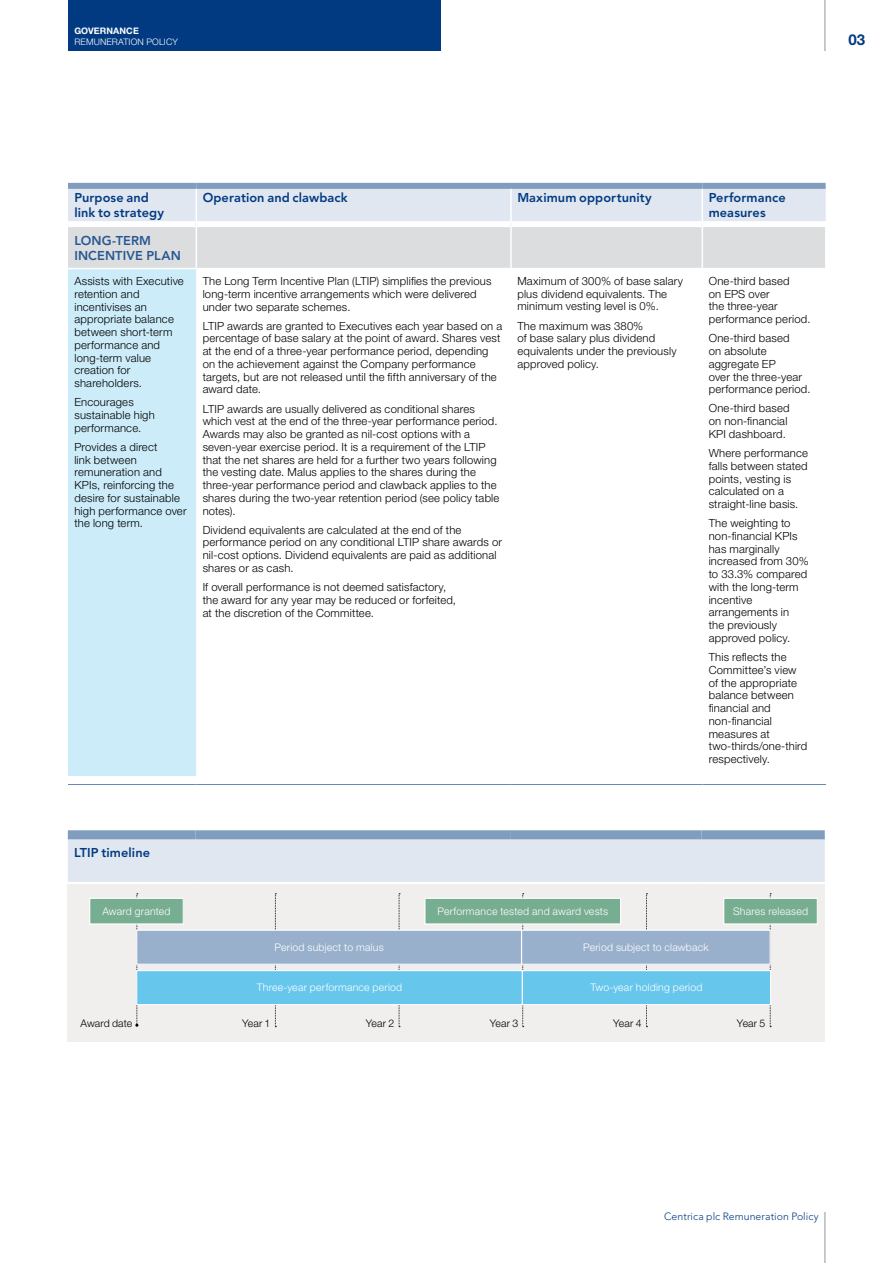
<style>
.page{position:relative;width:893px;height:1263px;background:#fff}
.page>*{position:absolute;margin:0;border:0;box-sizing:border-box;transform-origin:0 0}
.t1{font:700 15px "Helvetica Neue LT Std";color:#013a81}
.t2{font:800 12.75px/15px "Avenir LT Std";letter-spacing:.005em;color:#013a81}
.t3{font:800 12.75px/15px "Avenir LT Std";letter-spacing:.01em;color:#275894}
.t4{font:300 11.25px/12.8px "Helvetica Neue LT Std";letter-spacing:.015em;color:#000}
.t5{font:300 10.5px "Helvetica Neue LT Std";letter-spacing:.02em;color:#fff}
.t6{font:300 10.5px "Helvetica Neue LT Std";letter-spacing:.015em;color:#000}
.t7{font:300 10.5px "Avenir LT Std";letter-spacing:.005em;color:#013a81}
.t8{font:300 9px "Helvetica Neue LT Std";letter-spacing:.015em;color:#fff}
.t9{font:700 9px "Helvetica Neue LT Std";letter-spacing:.01em;color:#fff}
</style>
<div class="page">
<hr style="left:825px;top:0;width:1px;height:51px;background:#939598">
<hr style="left:825px;top:1212px;width:1px;height:51px;background:#939598">
<div style="left:68px;top:0;width:372px;height:51px;background:#013a81"></div>
<svg style="left:68px;top:189px;width:758px;height:79px;background:#dee1e6"></svg>
<div style="left:68px;top:269px;width:128px;height:507px;background:#ccecf9"></div>
<hr style="left:825px;top:227px;width:1px;height:42px;background:#fff">
<hr style="left:196px;top:784px;width:315px;height:1px;background:#6789b3">
<hr style="left:511px;top:784px;width:191px;height:1px;background:#6789b3">
<hr style="left:702px;top:784px;width:124px;height:1px;background:#6789b3">
<hr style="left:68px;top:784px;width:128px;height:1px;background:#6789b3">
<div style="left:68px;top:221px;width:128px;height:6px;background:#fff"></div>
<div style="left:197px;top:221px;width:313px;height:6px;background:#fff"></div>
<div style="left:512px;top:221px;width:190px;height:6px;background:#fff"></div>
<div style="left:703px;top:221px;width:123px;height:6px;background:#fff"></div>
<div style="left:68px;top:183px;width:128px;height:6px;background:#809dc0"></div>
<div style="left:196px;top:183px;width:315px;height:6px;background:#809dc0"></div>
<div style="left:511px;top:183px;width:191px;height:6px;background:#809dc0"></div>
<div style="left:702px;top:183px;width:124px;height:6px;background:#809dc0"></div>
<hr style="left:196px;top:189px;width:1px;height:35px;background:#fff">
<hr style="left:510px;top:189px;width:2px;height:35px;background:#fff">
<hr style="left:702px;top:189px;width:1px;height:35px;background:#fff">
<hr style="left:196px;top:224px;width:1px;height:44px;background:#fff">
<hr style="left:510px;top:224px;width:2px;height:44px;background:#fff">
<hr style="left:702px;top:224px;width:1px;height:44px;background:#fff">
<div style="left:68px;top:884px;width:757px;height:158px;background:#f0efee"></div>
<svg style="left:135px;top:893px;width:3px;height:134px"></svg>
<svg style="left:275px;top:893px;width:1px;height:134px"></svg>
<svg style="left:399px;top:893px;width:1px;height:134px"></svg>
<svg style="left:522px;top:893px;width:2px;height:134px"></svg>
<svg style="left:646px;top:893px;width:1px;height:134px"></svg>
<svg style="left:770px;top:893px;width:1px;height:134px"></svg>
<div style="left:522px;top:930px;width:248px;height:34px;background:#99b0cc"></div>
<div style="left:521px;top:930px;width:250px;height:35px;border:1px solid #fff"></div>
<div style="left:137px;top:930px;width:384px;height:34px;background:#99b0cc"></div>
<div style="left:136px;top:930px;width:386px;height:35px;border:1px solid #fff"></div>
<div style="left:137px;top:971px;width:385px;height:34px;background:#66c6ec"></div>
<div style="left:136px;top:970px;width:387px;height:35px;border:1px solid #fff"></div>
<div style="left:522px;top:971px;width:248px;height:34px;background:#66c6ec"></div>
<div style="left:522px;top:970px;width:249px;height:35px;border:1px solid #fff"></div>
<div style="left:425px;top:898px;width:196px;height:26px;background:#77ad90"></div>
<div style="left:424px;top:898px;width:197px;height:26px;border:1px solid #fff"></div>
<div style="left:724px;top:898px;width:93px;height:26px;background:#77ad90"></div>
<div style="left:723px;top:898px;width:95px;height:26px;border:1px solid #fff"></div>
<div style="left:90px;top:898px;width:93px;height:26px;background:#77ad90"></div>
<div style="left:89px;top:898px;width:95px;height:26px;border:1px solid #fff"></div>
<div style="left:68px;top:839px;width:757px;height:43px;background:#e1e7f0"></div>
<div style="left:68px;top:830px;width:127px;height:9px;background:#809dc0"></div>
<div style="left:195px;top:830px;width:315px;height:9px;background:#809dc0"></div>
<div style="left:510px;top:830px;width:191px;height:9px;background:#809dc0"></div>
<div style="left:701px;top:830px;width:124px;height:9px;background:#809dc0"></div>
<p class="t9" style="left:74px;top:25px;width:66px">GOVERNANCE</p>
<p class="t8" style="left:74px;top:36px;width:105px">REMUNERATION POLICY</p>
<h1 class="t1" style="left:848px;top:30px;width:18px">03</h1>
<p class="t2" style="left:74px;top:190px;width:91px">Purpose and link to strategy</p>
<p class="t2" style="left:203px;top:190px;width:147px">Operation and clawback</p>
<p class="t2" style="left:517px;top:190px;width:136px">Maximum opportunity</p>
<p class="t2" style="left:709px;top:190px;width:78px">Performance measures</p>
<p class="t3" style="left:74px;top:233px;width:108px">LONG-TERM<br>INCENTIVE PLAN</p>
<p class="t4" style="left:74px;top:274px;width:111px">Assists with Executive retention and incentivises an appropriate balance between short-term performance and long-term value creation for shareholders.</p>
<p class="t4" style="left:74px;top:396px;width:82px">Encourages sustainable high performance.</p>
<p class="t4" style="left:74px;top:440px;width:114px">Provides a direct<br>link between remuneration and<br>KPIs, reinforcing the desire for sustainable high performance over the long term.</p>
<p class="t4" style="left:709px;top:274px;width:103px">One-third based<br>on EPS over<br>the three-year performance period.</p>
<p class="t4" style="left:709px;top:332px;width:103px">One-third based<br>on absolute aggregate EP<br>over the three-year performance period.</p>
<p class="t4" style="left:709px;top:402px;width:82px">One-third based on non-financial<br>KPI dashboard.</p>
<p class="t4" style="left:709px;top:446px;width:101px">Where performance falls between stated points, vesting is calculated on a straight-line basis.</p>
<p class="t4" style="left:709px;top:517px;width:101px">The weighting to non-financial KPIs has marginally increased from 30% to 33.3% compared with the long-term incentive arrangements in<br>the previously approved policy.</p>
<p class="t4" style="left:709px;top:650px;width:100px">This reflects the<br>Committee’s view of the appropriate balance between financial and non-financial measures at two-thirds/one-third respectively.</p>
<p class="t4" style="left:517px;top:274px;width:167px">Maximum of 300% of base salary plus dividend equivalents. The minimum vesting level is 0%.</p>
<p class="t4" style="left:517px;top:319px;width:161px">The maximum was 380%<br>of base salary plus dividend equivalents under the previously approved policy.</p>
<p class="t4" style="left:203px;top:274px;width:290px">The Long Term Incentive Plan (LTIP) simplifies the previous long-term incentive arrangements which were delivered under two separate schemes.</p>
<p class="t4" style="left:203px;top:319px;width:301px">LTIP awards are granted to Executives each year based on a percentage of base salary at the point of award. Shares vest at the end of a three-year performance period, depending on the achievement against the Company performance targets, but are not released until the fifth anniversary of the award date.</p>
<p class="t4" style="left:203px;top:402px;width:298px">LTIP awards are usually delivered as conditional shares which vest at the end of the three-year performance period.<br>Awards may also be granted as nil-cost options with a seven-year exercise period. It is a requirement of the LTIP that the net shares are held for a further two years following the vesting date. Malus applies to the shares during the three-year performance period and clawback applies to the shares during the two-year retention period (see policy table notes).</p>
<p class="t4" style="left:203px;top:523px;width:301px">Dividend equivalents are calculated at the end of the performance period on any conditional LTIP share awards or nil-cost options. Dividend equivalents are paid as additional shares or as cash.</p>
<p class="t4" style="left:203px;top:580px;width:255px">If overall performance is not deemed satisfactory, the award for any year may be reduced or forfeited, at the discretion of the Committee.</p>
<p class="t2" style="left:74px;top:845px;width:77px">LTIP timeline</p>
<p class="t5" style="left:102px;top:905px;width:70px">Award granted</p>
<p class="t5" style="left:437px;top:905px;width:172px">Performance tested and award vests</p>
<p class="t5" style="left:733px;top:905px;width:77px">Shares released</p>
<p class="t5" style="left:274px;top:941px;width:111px">Period subject to malus</p>
<p class="t5" style="left:583px;top:941px;width:127px">Period subject to clawback</p>
<p class="t5" style="left:257px;top:981px;width:147px">Three-year performance period</p>
<p class="t5" style="left:590px;top:981px;width:114px">Two-year holding period</p>
<p class="t6" style="left:80px;top:1017px;width:53px">Award date</p>
<p class="t6" style="left:242px;top:1017px;width:30px">Year 1</p>
<p class="t6" style="left:366px;top:1017px;width:30px">Year 2</p>
<p class="t6" style="left:490px;top:1017px;width:30px">Year 3</p>
<p class="t6" style="left:613px;top:1017px;width:30px">Year 4</p>
<p class="t6" style="left:737px;top:1017px;width:30px">Year 5</p>
<p class="t7" style="left:664px;top:1210px;width:156px">Centrica plc Remuneration Policy</p>
</div>
